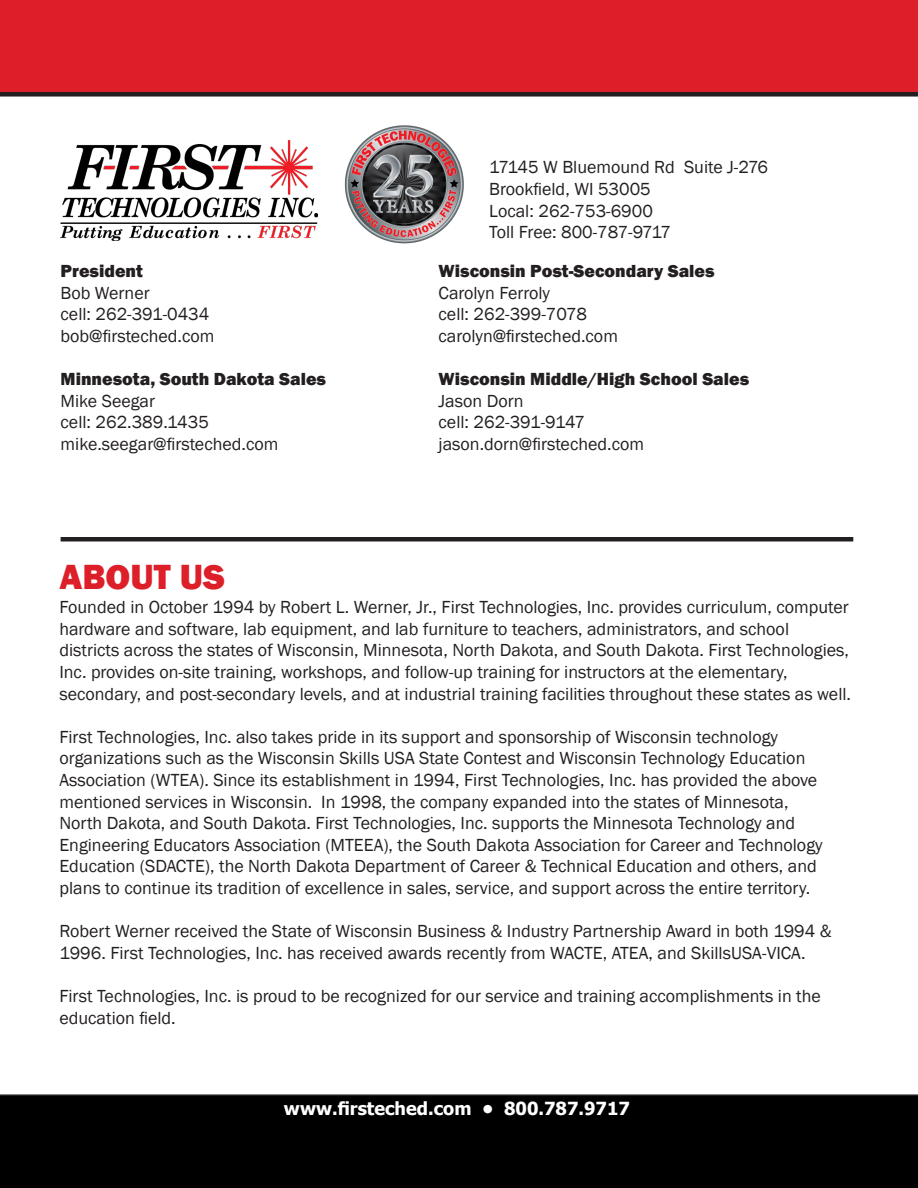
<style>
.page{position:relative;width:918px;height:1188px;background:#fff}
.page>*{position:absolute;margin:0;border:0;box-sizing:border-box;transform-origin:0 0}
.t1{font:800 36px "Franklin Gothic";color:#dc1f28}
.t2{font:18px/21.6px "Franklin Gothic";color:#231f20}
.t3{font:800 18px "Franklin Gothic";color:#231f20}
.t4{font:700 18px "Tahoma";color:#fff}
</style>
<div class="page">
<div style="left:0;top:0;width:918px;height:97px;background:#dc1f28"></div>
<div style="left:61px;top:537px;width:792px;height:5px;background:#231f20"></div>
<div style="left:0;top:1094px;width:918px;height:94px;background:#000001"></div>
<img style="left:61px;top:140px;width:256px;height:100px">
<img style="left:344px;top:125px;width:120px;height:119px">
<p class="t2" style="left:489px;top:157px;width:280px">17145 W Bluemound Rd Suite J-276<br>Brookfield, WI 53005<br>Local: 262-753-6900</p>
<p class="t2" style="left:489px;top:222px;width:183px">Toll Free: 800-787-9717</p>
<p class="t3" style="left:61px;top:259px;width:84px">President</p>
<p class="t3" style="left:439px;top:259px;width:278px">Wisconsin Post-Secondary Sales</p>
<p class="t2" style="left:61px;top:282px;width:91px">Bob Werner</p>
<p class="t2" style="left:439px;top:282px;width:113px">Carolyn Ferroly</p>
<p class="t2" style="left:61px;top:304px;width:150px">cell: 262-391-0434</p>
<p class="t2" style="left:439px;top:304px;width:150px">cell: 262-399-7078</p>
<p class="t2" style="left:61px;top:325px;width:155px">bob@firsteched.com</p>
<p class="t2" style="left:439px;top:325px;width:181px">carolyn@firsteched.com</p>
<p class="t3" style="left:61px;top:367px;width:267px">Minnesota, South Dakota Sales</p>
<p class="t3" style="left:439px;top:367px;width:312px">Wisconsin Middle/High School Sales</p>
<p class="t2" style="left:61px;top:390px;width:96px">Mike Seegar</p>
<p class="t2" style="left:439px;top:390px;width:86px">Jason Dorn</p>
<p class="t2" style="left:61px;top:412px;width:150px">cell: 262.389.1435</p>
<p class="t2" style="left:439px;top:412px;width:148px">cell: 262-391-9147</p>
<p class="t2" style="left:61px;top:433px;width:219px">mike.seegar@firsteched.com</p>
<p class="t2" style="left:439px;top:433px;width:207px">jason.dorn@firsteched.com</p>
<p class="t1" style="left:59px;top:554px;width:167px">ABOUT US</p>
<p class="t2" style="left:59px;top:597px;width:791px">Founded in October 1994 by Robert L. Werner, Jr., First Technologies, Inc. provides curriculum, computer hardware and software, lab equipment, and lab furniture to teachers, administrators, and school</p>
<p class="t2" style="left:59px;top:640px;width:791px">districts across the states of Wisconsin, Minnesota, North Dakota, and South Dakota. First Technologies,<br>Inc. provides on-site training, workshops, and follow-up training for instructors at the elementary,</p>
<p class="t2" style="left:59px;top:683px;width:793px">secondary, and post-secondary levels, and at industrial training facilities throughout these states as well.</p>
<p class="t2" style="left:59px;top:726px;width:720px">First Technologies, Inc. also takes pride in its support and sponsorship of Wisconsin technology</p>
<p class="t2" style="left:59px;top:748px;width:748px">organizations such as the Wisconsin Skills USA State Contest and Wisconsin Technology Education</p>
<p class="t2" style="left:59px;top:770px;width:765px">Association (WTEA). Since its establishment in 1994, First Technologies, Inc. has provided the above mentioned services in Wisconsin. In 1998, the company expanded into the states of Minnesota, North Dakota, and South Dakota. First Technologies, Inc. supports the Minnesota Technology and Engineering Educators Association (MTEEA), the South Dakota Association for Career and Technology Education (SDACTE), the North Dakota Department of Career &amp; Technical Education and others, and plans to continue its tradition of excellence in sales, service, and support across the entire territory.</p>
<p class="t2" style="left:59px;top:921px;width:774px">Robert Werner received the State of Wisconsin Business &amp; Industry Partnership Award in both 1994 &amp;<br>1996. First Technologies, Inc. has received awards recently from WACTE, ATEA, and SkillsUSA-VICA.</p>
<p class="t2" style="left:59px;top:986px;width:763px">First Technologies, Inc. is proud to be recognized for our service and training accomplishments in the education field.</p>
<p class="t4" style="left:284px;top:1096px;width:348px">www.firsteched.com • 800.787.9717</p>
</div>
